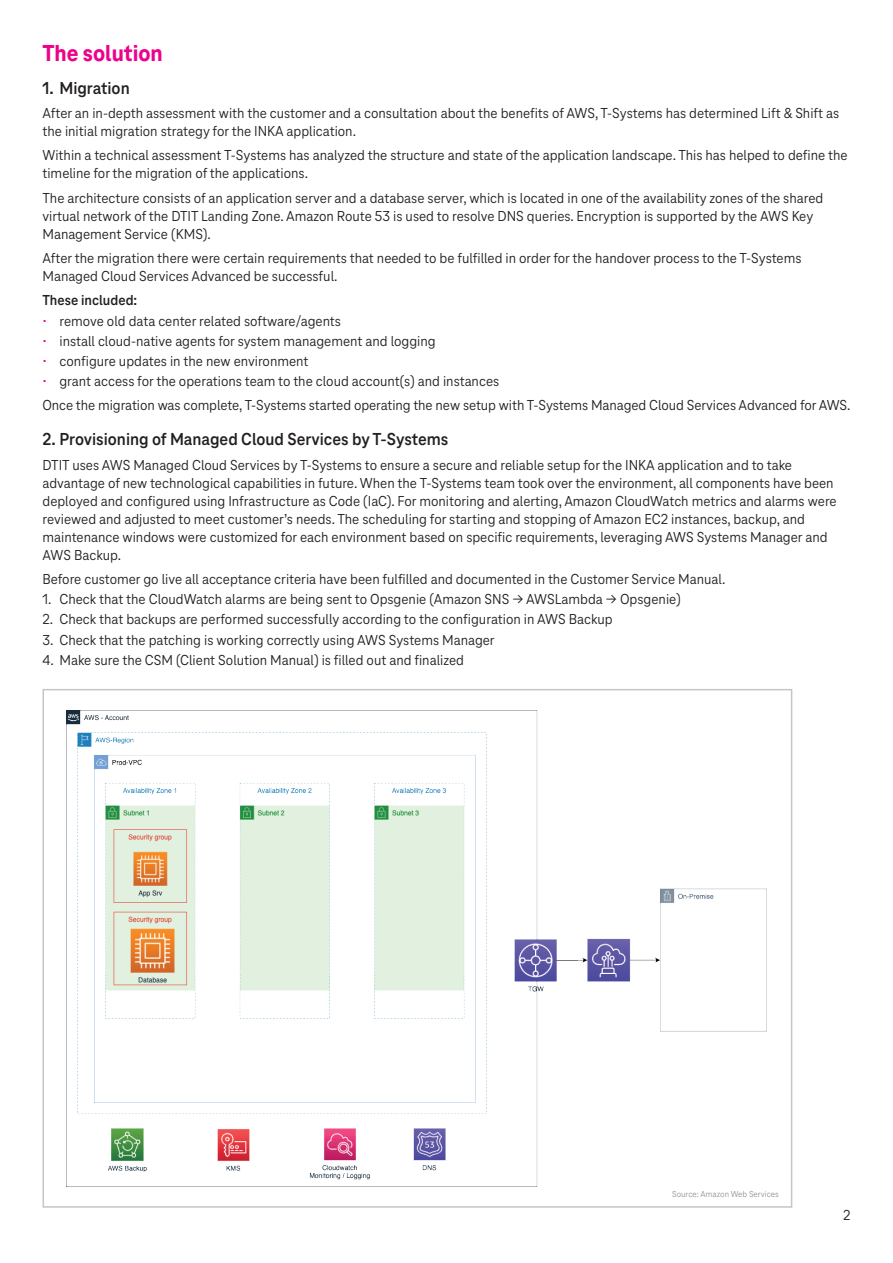
<style>
.page{position:relative;width:893px;height:1263px;background:#fff}
.page>*{position:absolute;margin:0;border:0;box-sizing:border-box;transform-origin:0 0}
.t1{font:800 24px "Tele Neo";color:#ed028c}
.t2{font:700 18px "Tele Neo";color:#231f20}
.t3{font:15px/18px "Tele Neo";color:#231f20}
.t4{font:700 15px "Tele Neo";color:#231f20}
.t5{font:9px "Tele Neo";color:#939598}
.s1{color:#ed028c}
</style>
<div class="page">
<img style="left:67px;top:710px;width:700px;height:476px">
<h1 class="t1" style="left:42px;top:39px;width:122px">The solution</h1>
<p class="t2" style="left:42px;top:78px;width:89px">1. Migration</p>
<p class="t3" style="left:42px;top:104px;width:798px">After an in-depth assessment with the customer and a consultation about the benefits of AWS, T-Systems has determined Lift &amp; Shift as the initial migration strategy for the INKA application.</p>
<p class="t3" style="left:42px;top:146px;width:807px">Within a technical assessment T-Systems has analyzed the structure and state of the application landscape. This has helped to define the timeline for the migration of the applications.</p>
<p class="t3" style="left:42px;top:189px;width:782px">The architecture consists of an application server and a database server, which is located in one of the availability zones of the shared virtual network of the DTIT Landing Zone. Amazon Route 53 is used to resolve DNS queries. Encryption is supported by the AWS Key<br>Management Service (KMS).</p>
<p class="t3" style="left:42px;top:249px;width:760px">After the migration there were certain requirements that needed to be fulfilled in order for the handover process to the T-Systems<br>Managed Cloud Services Advanced be successful.</p>
<p class="t4" style="left:42px;top:292px;width:96px">These included:</p>
<p class="t3" style="left:42px;top:312px;width:300px"><span class="s1">•</span> remove old data center related software/agents</p>
<p class="t3" style="left:42px;top:332px;width:395px"><span class="s1">•</span> install cloud-native agents for system management and logging</p>
<p class="t3" style="left:42px;top:352px;width:268px"><span class="s1">•</span> configure updates in the new environment</p>
<p class="t3" style="left:42px;top:369px;width:809px;line-height:24.3px"><span class="s1">•</span> grant access for the operations team to the cloud account(s) and instances<br>Once the migration was complete, T-Systems started operating the new setup with T-Systems Managed Cloud Services Advanced for AWS.</p>
<p class="t2" style="left:42px;top:429px;width:407px">2. Provisioning of Managed Cloud Services by T-Systems</p>
<p class="t3" style="left:42px;top:456px;width:796px">DTIT uses AWS Managed Cloud Services by T-Systems to ensure a secure and reliable setup for the INKA application and to take advantage of new technological capabilities in future. When the T-Systems team took over the environment, all components have been deployed and configured using Infrastructure as Code (IaC). For monitoring and alerting, Amazon CloudWatch metrics and alarms were reviewed and adjusted to meet customer’s needs. The scheduling for starting and stopping of Amazon EC2 instances, backup, and maintenance windows were customized for each environment based on specific requirements, leveraging AWS Systems Manager and AWS Backup.</p>
<p class="t3" style="left:42px;top:570px;width:684px">Before customer go live all acceptance criteria have been fulfilled and documented in the Customer Service Manual.</p>
<p class="t3" style="left:42px;top:590px;width:640px">1. Check that the CloudWatch alarms are being sent to Opsgenie (Amazon SNS → AWSLambda → Opsgenie)</p>
<p class="t3" style="left:42px;top:610px;width:572px">2. Check that backups are performed successfully according to the configuration in AWS Backup</p>
<p class="t3" style="left:42px;top:631px;width:454px">3. Check that the patching is working correctly using AWS Systems Manager</p>
<p class="t3" style="left:42px;top:651px;width:423px">4. Make sure the CSM (Client Solution Manual) is filled out and finalized</p>
<p class="t5" style="left:672px;top:1189px;width:108px">Source: Amazon Web Services</p>
<p class="t3" style="left:843px;top:1207px;width:9px">2</p>
</div>
